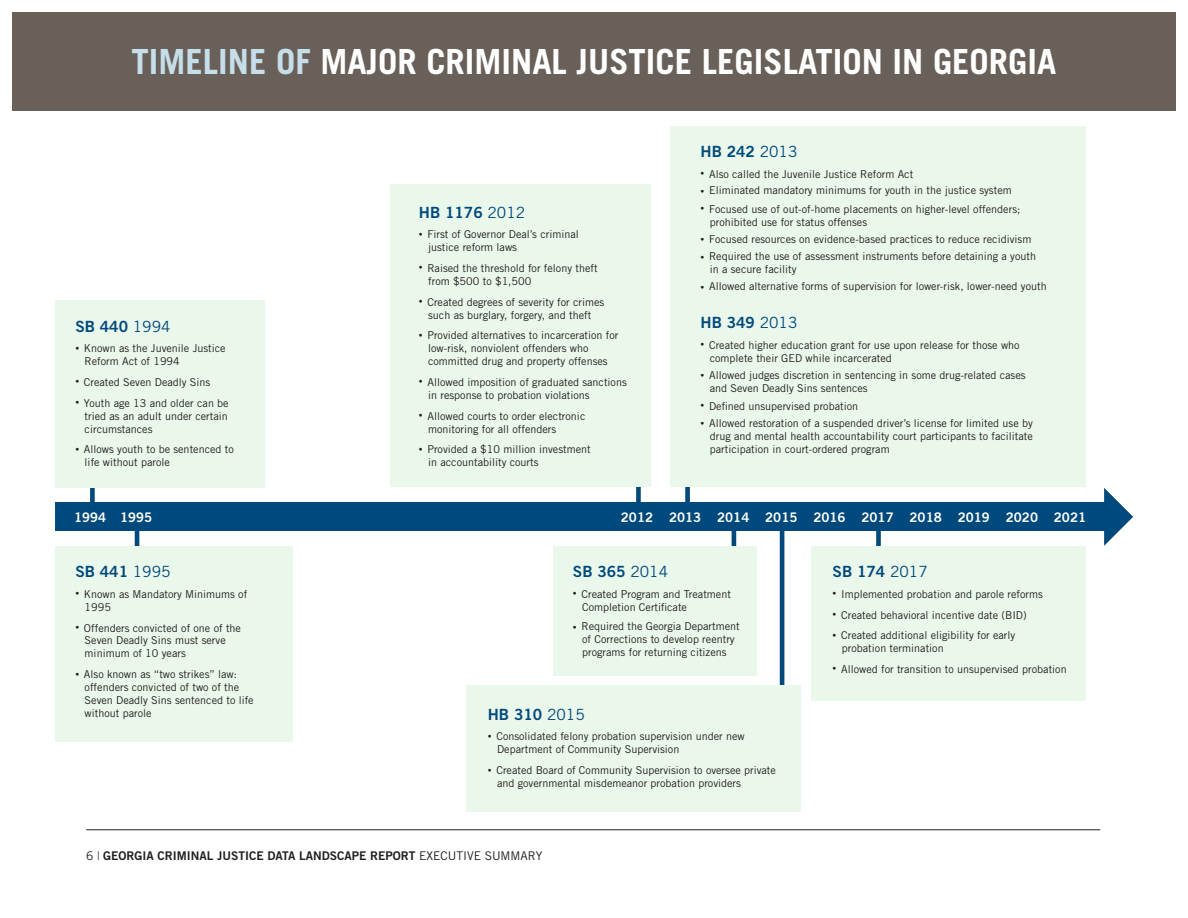
<style>
.page{position:relative;width:1188px;height:918px;background:#fff}
.page>*{position:absolute;margin:0;border:0;box-sizing:border-box;transform-origin:0 0}
.t1{font:700 34.65px "Trade Gothic LT Std";color:#fff}
.t2{font:15.45px "Trade Gothic LT Std Bd 2";color:#00497c}
.t3{font:13.2px "Trade Gothic LT Std Bd 2";color:#fff}
.t4{font:12px "Trade Gothic LT Std Bd 2";color:#231f20}
.t5{font:10.8px/13px "Trade Gothic LT Std";color:#231f20}
.s1{color:#c5dee9}
.s2{font-family:"Trade Gothic LT Std"}
.s3{font-size:7.65px}
.s4{font-family:"Trade Gothic LT Std";font-weight:300}
</style>
<div class="page">
<div style="left:12px;top:12px;width:1164px;height:98px;background:#686059"></div>
<hr style="left:86px;top:830px;width:1014px;height:1px;background:#231f20">
<div style="left:90px;top:479px;width:5px;height:26px;background:#00497c"></div>
<hr style="left:135px;top:526px;width:4px;height:26px;background:#00497c">
<div style="left:636px;top:482px;width:5px;height:26px;background:#00497c"></div>
<div style="left:685px;top:482px;width:5px;height:26px;background:#00497c"></div>
<hr style="left:732px;top:525px;width:4px;height:26px;background:#00497c">
<div style="left:876px;top:525px;width:5px;height:26px;background:#00497c"></div>
<hr style="left:780px;top:525px;width:4px;height:181px;background:#00497c">
<div style="left:55px;top:546px;width:237px;height:196px;background:#eaf7eb"></div>
<div style="left:553px;top:546px;width:203px;height:129px;background:#eaf7eb"></div>
<div style="left:466px;top:686px;width:334px;height:126px;background:#eaf7eb"></div>
<div style="left:811px;top:546px;width:275px;height:154px;background:#eaf7eb"></div>
<div style="left:55px;top:300px;width:210px;height:188px;background:#eaf7eb"></div>
<div style="left:391px;top:184px;width:260px;height:302px;background:#eaf7eb"></div>
<div style="left:670px;top:126px;width:416px;height:360px;background:#eaf7eb"></div>
<div style="left:55px;top:502px;width:1054px;height:29px;background:#00497c"></div>
<svg style="left:1104px;top:488px;width:29px;height:58px"></svg>
<p class="t1" style="left:132px;top:40px;width:926px"><span class="s1">TIMELINE OF</span> MAJOR CRIMINAL JUSTICE LEGISLATION IN GEORGIA</p>
<p class="t2" style="left:75px;top:316px;width:97px">SB 440 <span class="s2">1994</span></p>
<p class="t5" style="left:85px;top:342px;width:143px;text-indent:-9px"><span class="s3">•</span> Known as the Juvenile Justice<br>Reform Act of 1994</p>
<p class="t5" style="left:75px;top:375px;width:137px"><span class="s3">•</span> Created Seven Deadly Sins</p>
<p class="t5" style="left:85px;top:396px;width:146px;text-align:justify;text-indent:-9px"><span class="s3">•</span> Youth age 13 and older can be tried as an adult under certain circumstances</p>
<p class="t5" style="left:85px;top:443px;width:151px;text-indent:-9px"><span class="s3">•</span> Allows youth to be sentenced to life without parole</p>
<p class="t2" style="left:419px;top:202px;width:108px">HB 1176 <span class="s2">2012</span></p>
<p class="t5" style="left:428px;top:228px;width:152px;text-indent:-9px"><span class="s3">•</span> First of Governor Deal’s criminal justice reform laws</p>
<p class="t5" style="left:428px;top:261px;width:171px;text-indent:-9px"><span class="s3">•</span> Raised the threshold for felony theft from $500 to $1,500</p>
<p class="t5" style="left:419px;top:295px;width:187px;text-align:center"><span class="s3">•</span> Created degrees of severity for crimes such as burglary, forgery, and theft</p>
<p class="t5" style="left:428px;top:329px;width:192px;text-indent:-9px"><span class="s3">•</span> Provided alternatives to incarceration for low-risk, nonviolent offenders who committed drug and property offenses</p>
<p class="t5" style="left:428px;top:375px;width:200px;text-indent:-9px"><span class="s3">•</span> Allowed imposition of graduated sanctions in response to probation violations</p>
<p class="t5" style="left:428px;top:409px;width:159px;text-indent:-9px"><span class="s3">•</span> Allowed courts to order electronic monitoring for all offenders</p>
<p class="t5" style="left:428px;top:443px;width:164px;text-indent:-9px"><span class="s3">•</span> Provided a $10 million investment in accountability courts</p>
<p class="t2" style="left:701px;top:142px;width:98px">HB 242 <span class="s2">2013</span></p>
<p class="t5" style="left:701px;top:167px;width:214px"><span class="s3">•</span> Also called the Juvenile Justice Reform Act</p>
<p class="t5" style="left:701px;top:183px;width:313px"><span class="s3">•</span> Eliminated mandatory minimums for youth in the justice system</p>
<p class="t5" style="left:710px;top:202px;width:312px;text-indent:-9px"><span class="s3">•</span> Focused use of out-of-home placements on higher-level offenders; prohibited use for status offenses</p>
<p class="t5" style="left:701px;top:233px;width:332px"><span class="s3">•</span> Focused resources on evidence-based practices to reduce recidivism</p>
<p class="t5" style="left:710px;top:249px;width:328px;text-indent:-9px"><span class="s3">•</span> Required the use of assessment instruments before detaining a youth in a secure facility</p>
<p class="t5" style="left:701px;top:280px;width:348px"><span class="s3">•</span> Allowed alternative forms of supervision for lower-risk, lower-need youth</p>
<p class="t2" style="left:701px;top:313px;width:98px">HB 349 <span class="s2">2013</span></p>
<p class="t5" style="left:710px;top:338px;width:311px;text-indent:-9px"><span class="s3">•</span> Created higher education grant for use upon release for those who complete their GED while incarcerated</p>
<p class="t5" style="left:710px;top:369px;width:317px;text-indent:-9px"><span class="s3">•</span> Allowed judges discretion in sentencing in some drug-related cases and Seven Deadly Sins sentences</p>
<p class="t5" style="left:701px;top:399px;width:159px"><span class="s3">•</span> Defined unsupervised probation</p>
<p class="t5" style="left:710px;top:417px;width:325px;text-align:justify;text-indent:-9px"><span class="s3">•</span> Allowed restoration of a suspended driver’s license for limited use by drug and mental health accountability court participants to facilitate participation in court-ordered program</p>
<p class="t3" style="left:74px;top:509px;width:34px">1994</p>
<p class="t3" style="left:120px;top:509px;width:34px">1995</p>
<p class="t3" style="left:621px;top:509px;width:34px">2012</p>
<p class="t3" style="left:669px;top:509px;width:34px">2013</p>
<p class="t3" style="left:717px;top:509px;width:34px">2014</p>
<p class="t3" style="left:765px;top:509px;width:34px">2015</p>
<p class="t3" style="left:813px;top:509px;width:34px">2016</p>
<p class="t3" style="left:861px;top:509px;width:34px">2017</p>
<p class="t3" style="left:910px;top:509px;width:34px">2018</p>
<p class="t3" style="left:958px;top:509px;width:34px">2019</p>
<p class="t3" style="left:1006px;top:509px;width:34px">2020</p>
<p class="t3" style="left:1054px;top:509px;width:34px">2021</p>
<p class="t2" style="left:75px;top:562px;width:97px">SB 441 <span class="s2">1995</span></p>
<p class="t5" style="left:85px;top:587px;width:164px;text-indent:-9px"><span class="s3">•</span> Known as Mandatory Minimums of<br>1995</p>
<p class="t5" style="left:85px;top:621px;width:158px;text-indent:-9px"><span class="s3">•</span> Offenders convicted of one of the<br>Seven Deadly Sins must serve minimum of 10 years</p>
<p class="t5" style="left:85px;top:668px;width:171px;text-indent:-9px"><span class="s3">•</span> Also known as “two strikes” law: offenders convicted of two of the<br>Seven Deadly Sins sentenced to life without parole</p>
<p class="t2" style="left:573px;top:562px;width:97px">SB 365 <span class="s2">2014</span></p>
<p class="t5" style="left:582px;top:587px;width:150px;text-indent:-9px"><span class="s3">•</span> Created Program and Treatment<br>Completion Certificate</p>
<p class="t5" style="left:573px;top:619px;width:168px;text-align:center"><span class="s3">•</span> Required the Georgia Department of Corrections to develop reentry programs for returning citizens</p>
<p class="t2" style="left:488px;top:705px;width:98px">HB 310 <span class="s2">2015</span></p>
<p class="t5" style="left:497px;top:730px;width:249px;text-indent:-9px"><span class="s3">•</span> Consolidated felony probation supervision under new<br>Department of Community Supervision</p>
<p class="t5" style="left:497px;top:764px;width:280px;text-indent:-9px"><span class="s3">•</span> Created Board of Community Supervision to oversee private and governmental misdemeanor probation providers</p>
<p class="t4" style="left:86px;top:848px;width:458px"><span class="s2">6</span> <span class="s4">|</span> GEORGIA CRIMINAL JUSTICE DATA LANDSCAPE REPORT <span class="s2">EXECUTIVE SUMMARY</span></p>
<p class="t2" style="left:833px;top:562px;width:97px">SB 174 <span class="s2">2017</span></p>
<p class="t5" style="left:833px;top:587px;width:212px"><span class="s3">•</span> Implemented probation and parole reforms</p>
<p class="t5" style="left:833px;top:608px;width:196px"><span class="s3">•</span> Created behavioral incentive date (BID)</p>
<p class="t5" style="left:842px;top:629px;width:175px;text-indent:-9px"><span class="s3">•</span> Created additional eligibility for early probation termination</p>
<p class="t5" style="left:833px;top:662px;width:236px"><span class="s3">•</span> Allowed for transition to unsupervised probation</p>
</div>
